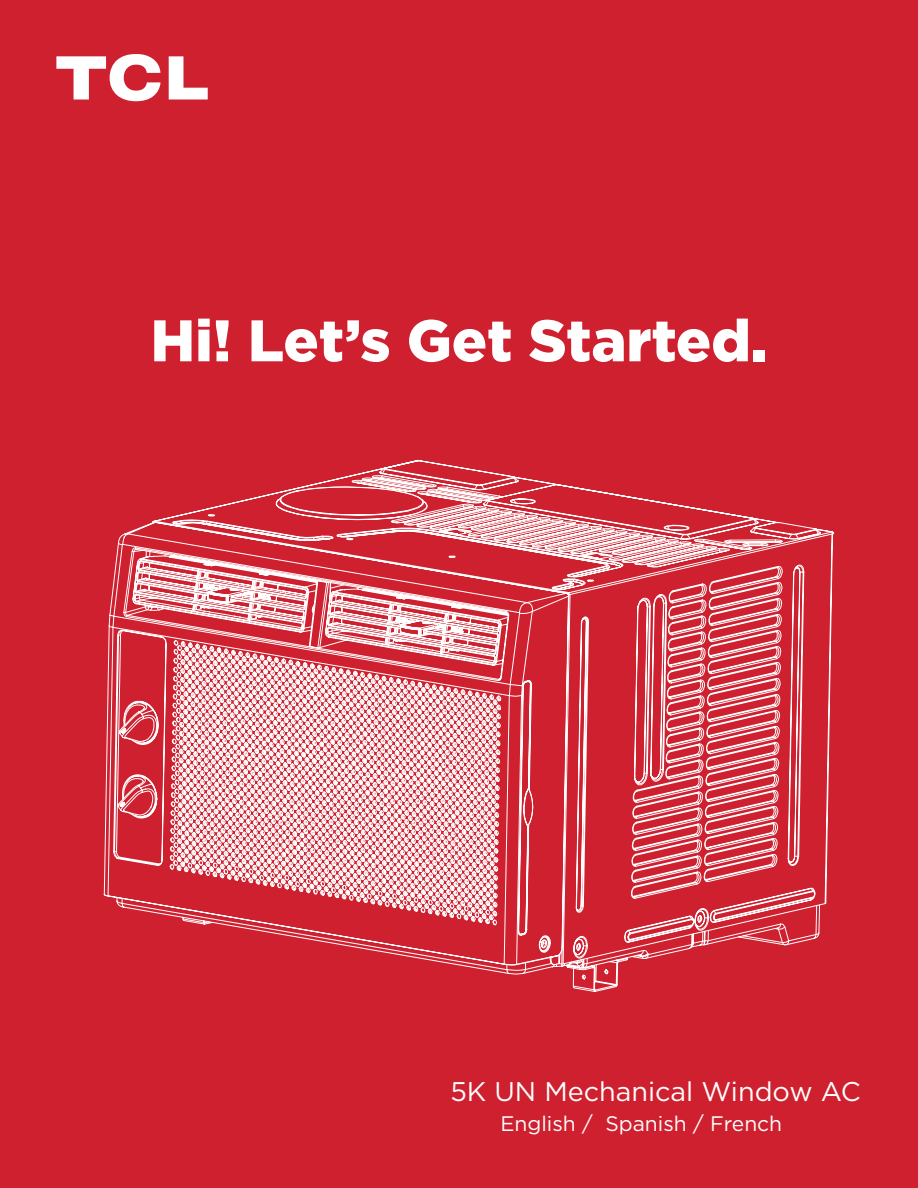
<style>
.page{position:relative;width:918px;height:1188px;background:#cf202f}
.page>*{position:absolute;margin:0;border:0;box-sizing:border-box;transform-origin:0 0}
.t1{font:900 58.5px "Gotham";color:#fff}
.t2{font:27px "Gotham";color:#fff}
.t3{font:21px "Gotham";color:#fff}
</style>
<div class="page">
<svg style="left:56px;top:54px;width:104px;height:47px"></svg>
<svg style="left:169px;top:56px;width:39px;height:44px"></svg>
<svg style="left:103px;top:542px;width:36px;height:356px"></svg>
<svg style="left:113px;top:579px;width:26px;height:332px"></svg>
<svg style="left:152px;top:460px;width:681px;height:478px"></svg>
<svg style="left:172px;top:521px;width:644px;height:445px"></svg>
<svg style="left:139px;top:530px;width:566px;height:405px"></svg>
<h1 class="t1" style="left:151px;top:300px;width:618px">Hi! Let’s Get Started.</h1>
<p class="t2" style="left:450px;top:1074px;width:412px">5K UN Mechanical Window AC</p>
<p class="t3" style="left:500px;top:1110px;width:283px">English / Spanish / French</p>
</div>
